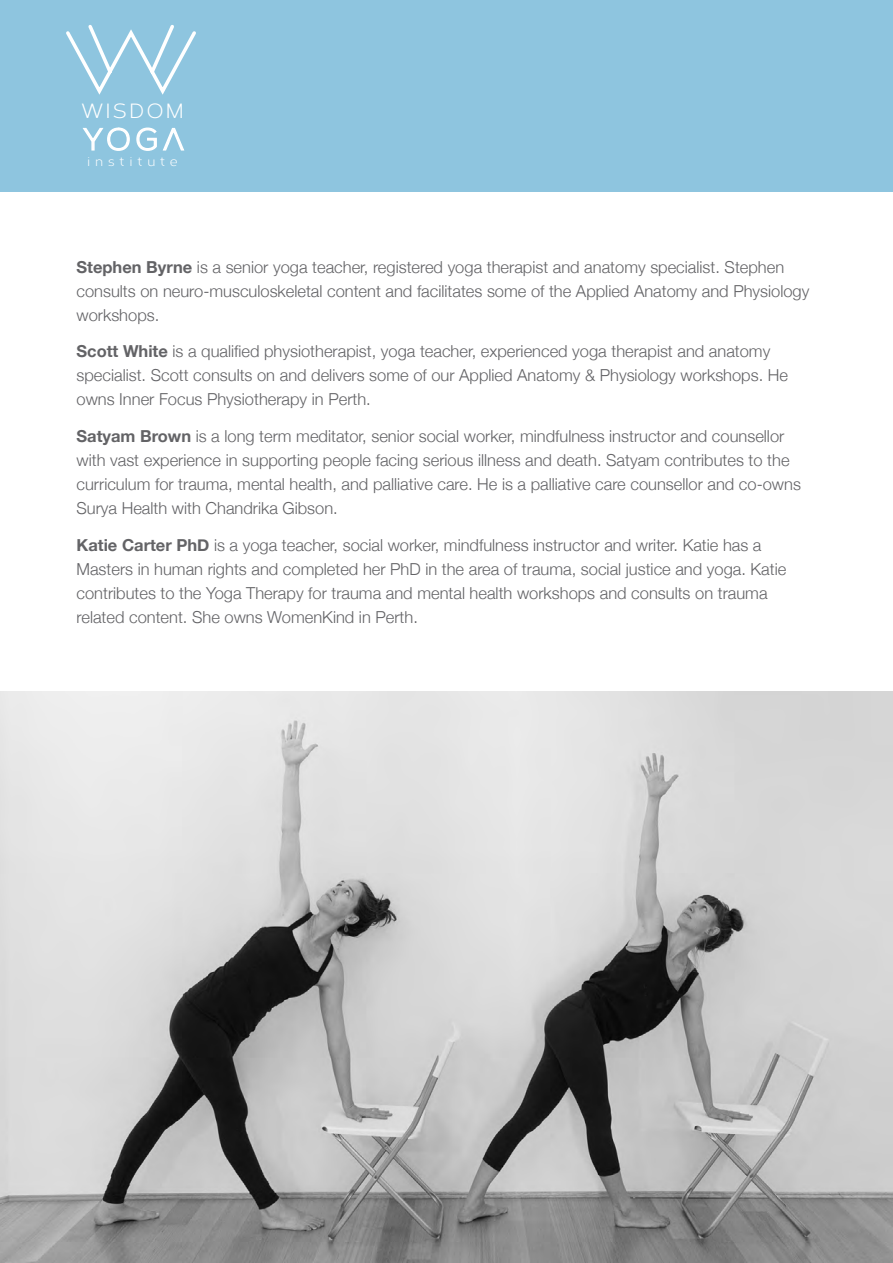
<style>
.page{position:relative;width:893px;height:1263px;background:#fff}
.page>*{position:absolute;margin:0;border:0;box-sizing:border-box;transform-origin:0 0}
.t1{font:20.55px "Corbert";letter-spacing:.1em;color:#fff}
.text{font:300 16.5px/24px "Helvetica Neue";color:#636366}
.t2{font:13.05px "Corbert";letter-spacing:.37em;color:#fff}
.s1{font-weight:700}
</style>
<div class="page">
<div style="left:0;top:0;width:893px;height:192px;background:#8ec5df"></div>
<svg style="left:66px;top:25px;width:130px;height:70px"></svg>
<svg style="left:82px;top:127px;width:103px;height:24px"></svg>
<img style="left:0;top:691px;width:893px;height:572px">
<p class="t1" style="left:81px;top:96px;width:104px">WISDOM</p>
<p class="t2" style="left:87px;top:152px;width:92px">institute</p>
<p class="text" style="left:77px;top:254px;width:734px"><span class="s1">Stephen Byrne</span> is a senior yoga teacher, registered yoga therapist and anatomy specialist. Stephen consults on neuro-musculoskeletal content and facilitates some of the Applied Anatomy and Physiology workshops.</p>
<p class="text" style="left:77px;top:338px;width:713px"><span class="s1">Scott White</span> is a qualified physiotherapist, yoga teacher, experienced yoga therapist and anatomy specialist. Scott consults on and delivers some of our Applied Anatomy &amp; Physiology workshops. He owns Inner Focus Physiotherapy in Perth.</p>
<p class="text" style="left:77px;top:423px;width:726px"><span class="s1">Satyam Brown</span> is a long term meditator, senior social worker, mindfulness instructor and counsellor with vast experience in supporting people facing serious illness and death. Satyam contributes to the curriculum for trauma, mental health, and palliative care. He is a palliative care counsellor and co-owns Surya Health with Chandrika Gibson.</p>
<p class="text" style="left:77px;top:532px;width:711px"><span class="s1">Katie Carter PhD</span> is a yoga teacher, social worker, mindfulness instructor and writer. Katie has a Masters in human rights and completed her PhD in the area of trauma, social justice and yoga. Katie contributes to the Yoga Therapy for trauma and mental health workshops and consults on trauma related content. She owns WomenKind in Perth.</p>
</div>
